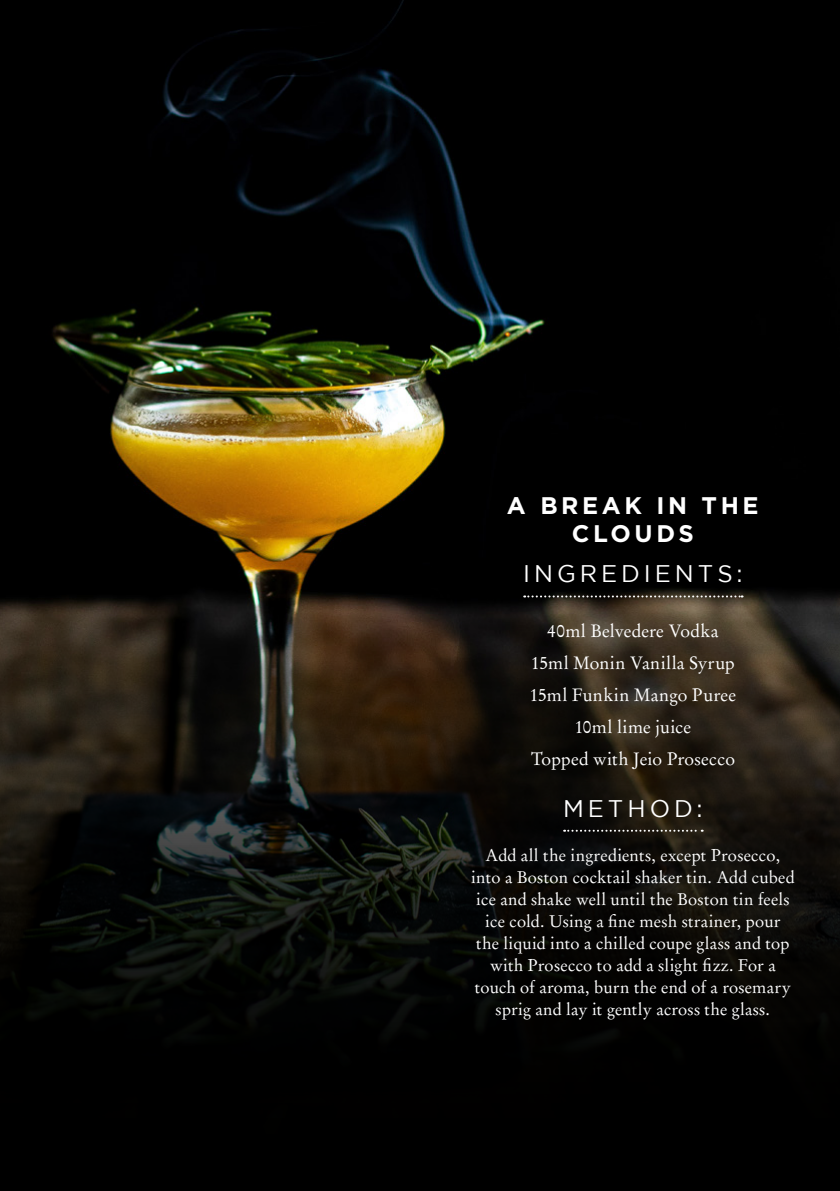
<style>
.page{position:relative;width:840px;height:1191px;background:#fff}
.page>*{position:absolute;margin:0;border:0;box-sizing:border-box;transform-origin:0 0}
.t1{font:24px "Gotham";letter-spacing:.165em;color:#fff}
.t2{font:700 24px/28.8px "Gotham";letter-spacing:.15em;color:#fff;text-align:center}
.t3{font:18px/32px "Garamond No 8";letter-spacing:.02em;color:#fff;text-align:center}
.t4{font:17px/22px "Garamond No 8";letter-spacing:.015em;color:#fff;text-align:center}
</style>
<div class="page">
<img style="left:0;top:0;width:839px;height:598px">
<svg style="left:0;top:598px;width:839px;height:593px;background:#110f0a"></svg>
<svg style="left:524px;top:595px;width:218px;height:2px"></svg>
<svg style="left:563px;top:829px;width:139px;height:2px"></svg>
<h1 class="t2" style="left:506px;top:490px;width:253px">A BREAK IN THE<br>CLOUDS</h1>
<h1 class="t1" style="left:523px;top:560px;width:221px">INGREDIENTS:</h1>
<p class="t3" style="left:529px;top:615px;width:208px">40ml Belvedere Vodka<br>15ml Monin Vanilla Syrup<br>15ml Funkin Mango Puree<br>10ml lime juice<br>Topped with Jeio Prosecco</p>
<h1 class="t1" style="left:562px;top:795px;width:141px">METHOD:</h1>
<p class="t4" style="left:471px;top:844px;width:325px">Add all the ingredients, except Prosecco, into a Boston cocktail shaker tin. Add cubed ice and shake well until the Boston tin feels ice cold. Using a fine mesh strainer, pour<br>the liquid into a chilled coupe glass and top with Prosecco to add a slight fizz. For a touch of aroma, burn the end of a rosemary sprig and lay it gently across the glass.</p>
</div>
